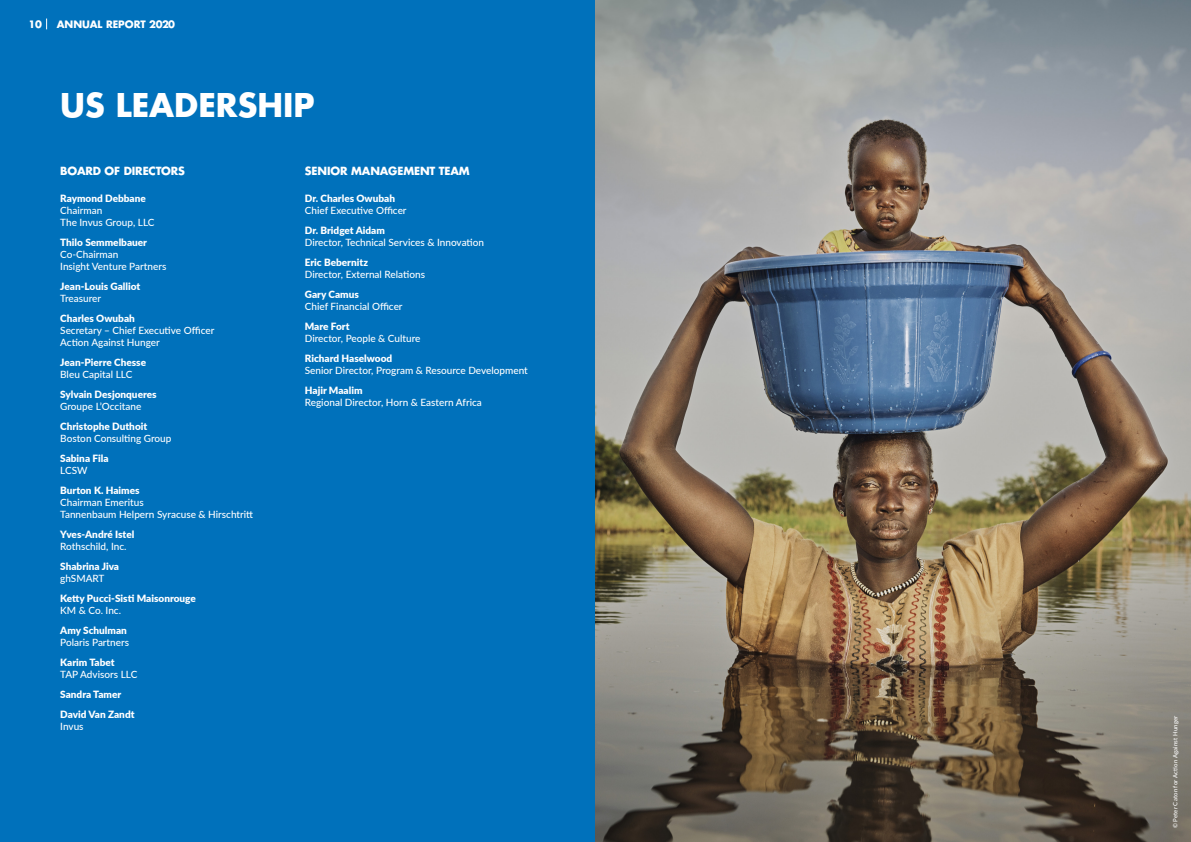
<style>
.page{position:relative;width:1191px;height:842px;background:#fff}
.page>*{position:absolute;margin:0;border:0;box-sizing:border-box;transform-origin:0 0}
.t1{font:700 32px "Futura LT Pro";color:#fff}
.subhead{font:700 11px "Futura LT Pro";letter-spacing:-.01em;color:#fff}
.Body{font:500 10px/12px "Lato";color:#fff}
.Body-2{font:900 10px/12px "Lato";color:#fff}
.t2{font:700 10px "Futura LT Pro";color:#fff}
.photo_copyright{font:500 6px "Lato";letter-spacing:.025em;color:#fff}
.s1{font-weight:900}
.s2{font-weight:500}
</style>
<div class="page">
<div style="left:0;top:0;width:595px;height:842px;background:#0071bb"></div>
<img style="left:595px;top:0;width:596px;height:842px">
<p class="t2" style="left:28px;top:17px;width:15px">10</p>
<p class="t2" style="left:57px;top:17px;width:120px">ANNUAL REPORT 2020</p>
<p class="t1" style="left:60px;top:80px;width:256px">US LEADERSHIP</p>
<p class="subhead" style="left:60px;top:163px;width:126px">BOARD OF DIRECTORS</p>
<p class="subhead" style="left:305px;top:163px;width:166px">SENIOR MANAGEMENT TEAM</p>
<p class="Body" style="left:60px;top:192px;width:96px"><span class="s1">Raymond Debbane<br></span>Chairman<br>The Invus Group, LLC</p>
<p class="Body" style="left:60px;top:236px;width:108px"><span class="s1">Thilo Semmelbauer<br></span>Co-Chairman<br>Insight Venture Partners</p>
<p class="Body-2" style="left:60px;top:280px;width:82px">Jean-Louis Galliot<br><span class="s2">Treasurer</span></p>
<p class="Body" style="left:60px;top:312px;width:156px"><span class="s1">Charles Owubah<br></span>Secretary – Chief Executive Officer<br>Action Against Hunger</p>
<p class="Body-2" style="left:60px;top:356px;width:87px">Jean-Pierre Chesse<br><span class="s2">Bleu Capital LLC</span></p>
<p class="Body-2" style="left:60px;top:388px;width:98px">Sylvain Desjonqueres<br><span class="s2">Groupe L’Occitane</span></p>
<p class="Body" style="left:60px;top:420px;width:113px"><span class="s1">Christophe Duthoit<br></span>Boston Consulting Group</p>
<p class="Body-2" style="left:60px;top:452px;width:50px">Sabina Fila<br><span class="s2">LCSW</span></p>
<p class="Body" style="left:60px;top:484px;width:194px"><span class="s1">Burton K. Haimes<br></span>Chairman Emeritus<br>Tannenbaum Helpern Syracuse &amp; Hirschtritt</p>
<p class="Body-2" style="left:60px;top:528px;width:76px">Yves-André Istel<br><span class="s2">Rothschild, Inc.</span></p>
<p class="Body-2" style="left:60px;top:560px;width:60px">Shabrina Jiva <span class="s2">ghSMART</span></p>
<p class="Body-2" style="left:60px;top:592px;width:137px">Ketty Pucci-Sisti Maisonrouge<br><span class="s2">KM &amp; Co. Inc.</span></p>
<p class="Body" style="left:60px;top:624px;width:70px"><span class="s1">Amy Schulman<br></span>Polaris Partners</p>
<p class="Body" style="left:60px;top:656px;width:79px"><span class="s1">Karim Tabet<br></span>TAP Advisors LLC</p>
<p class="Body-2" style="left:60px;top:688px;width:62px">Sandra Tamer</p>
<p class="Body-2" style="left:60px;top:708px;width:76px">David Van Zandt<br><span class="s2">Invus</span></p>
<p class="Body" style="left:305px;top:192px;width:103px"><span class="s1">Dr. Charles Owubah<br></span>Chief Executive Officer</p>
<p class="Body" style="left:305px;top:224px;width:181px"><span class="s1">Dr. Bridget Aidam<br></span>Director, Technical Services &amp; Innovation</p>
<p class="Body" style="left:305px;top:256px;width:122px"><span class="s1">Eric Bebernitz<br></span>Director, External Relations</p>
<p class="Body" style="left:305px;top:288px;width:99px"><span class="s1">Gary Camus<br></span>Chief Financial Officer</p>
<p class="Body" style="left:305px;top:320px;width:117px"><span class="s1">Mare Fort<br></span>Director, People &amp; Culture</p>
<p class="Body" style="left:305px;top:352px;width:224px"><span class="s1">Richard Haselwood<br></span>Senior Director, Program &amp; Resource Development</p>
<p class="Body" style="left:305px;top:384px;width:178px"><span class="s1">Hajir Maalim<br></span>Regional Director, Horn &amp; Eastern Africa</p>
<p class="photo_copyright" style="left:1171px;top:828px;width:114px;rotate:-90deg">© Peter Caton for Action Against Hunger</p>
</div>
